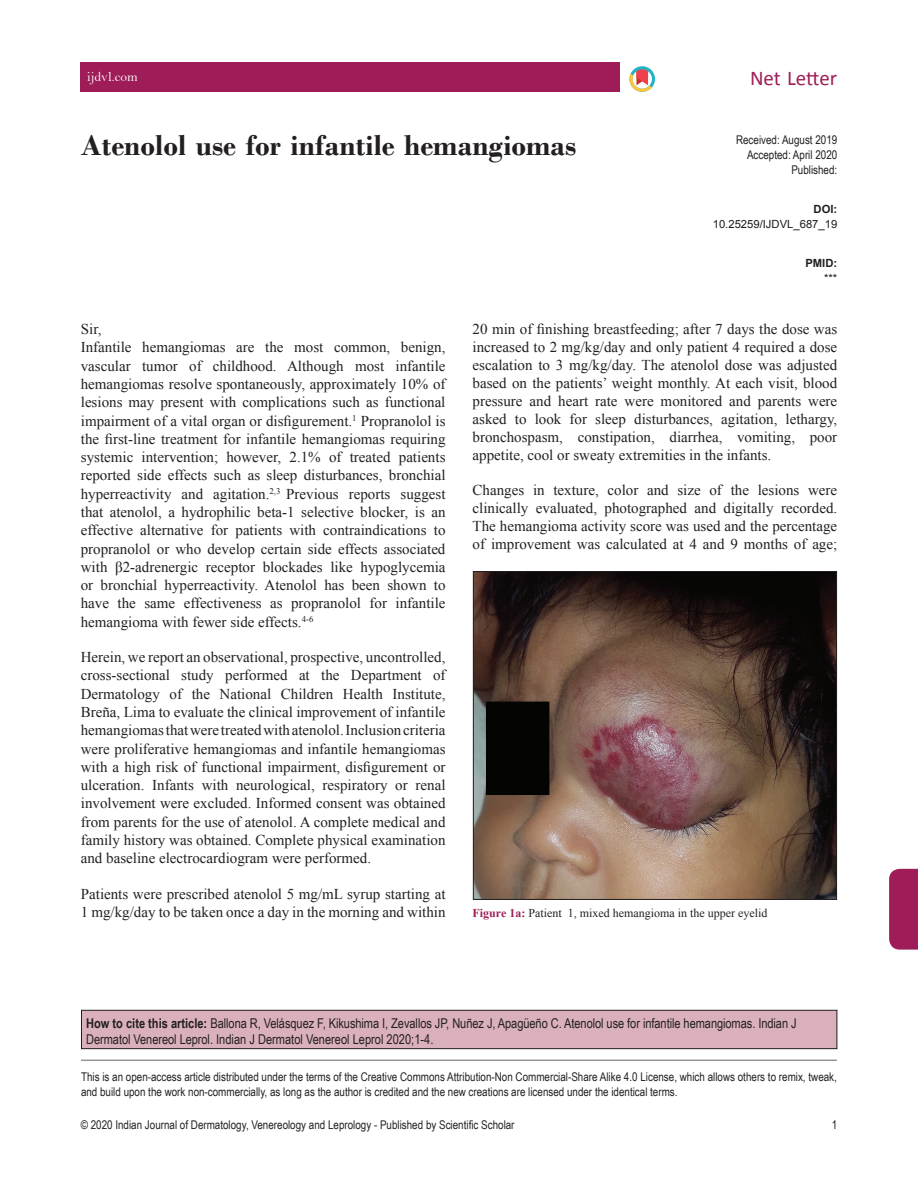
<style>
.page{position:relative;width:918px;height:1188px;background:#fff}
.page>*{position:absolute;margin:0;border:0;box-sizing:border-box;transform-origin:0 0}
.AT{font:700 30px "Bodoni";color:#231f20}
.AH{font:21px "Calibri";color:#9e1d58}
.TX{font:15px/18.3px "Times New Roman";color:#231f20;text-align:justify}
.HTC{font:13.5px/16.5px "Arial Narrow";letter-spacing:-.005em;color:#231f20}
.WEB_LINK{font:13.5px "Bell";color:#fff}
.CR{font:12px/15px "Arial Narrow";color:#231f20}
.RF_Verso{font:12px "Arial Narrow";color:#231f20}
.FGC{font:12px "Times New Roman";color:#231f20}
.HIS{font:12px/15px "Arial Narrow";color:#231f20;text-align:right}
.Folio_Recto{font:12px "Arial Narrow";color:#231f20}
.DOI{font:11.25px/14.2px "Arial";color:#201c1d;text-align:right}
.DOI-2{font:700 11.25px/14.2px "Arial";color:#231f20;text-align:right}
.s1{font-weight:700;color:#231f20}
.s2{font-weight:400}
.s3{font-weight:700;color:#9e1d58}
.s4{font-weight:700}
</style>
<div class="page">
<div style="left:889px;top:869px;width:29px;height:81px;background:#9e1d58"></div>
<img style="left:475px;top:573px;width:360px;height:325px">
<div style="left:473px;top:571px;width:364px;height:329px;border:1px solid #231f20"></div>
<div style="left:81px;top:62px;width:539px;height:30px;background:#9e1d58"></div>
<svg style="left:629px;top:66px;width:26px;height:26px"></svg>
<div style="left:82px;top:1010px;width:755px;height:39px;background:#dab1ba"></div>
<div style="left:81px;top:1010px;width:756px;height:39px;border:1px solid #231f20"></div>
<hr style="left:81px;top:1060px;width:756px;height:1px;background:#939598">
<p class="WEB_LINK" style="left:87px;top:69px;width:52px">ijdvl.com</p>
<p class="AT" style="left:81px;top:127px;width:497px">Atenolol use for infantile hemangiomas</p>
<p class="AH" style="left:750px;top:65px;width:89px">Net Letter</p>
<p class="HIS" style="left:736px;top:131px;width:103px">Received: August 2019<br>Accepted: April 2020<br>Published:</p>
<p class="DOI" style="left:713px;top:202px;width:126px"><span class="s1">DOI:<br></span>10.25259/IJDVL_687_19</p>
<p class="DOI-2" style="left:805px;top:257px;width:33px">PMID: <span class="s2">***</span></p>
<p class="TX" style="left:81px;top:319px;width:22px">Sir,</p>
<p class="TX" style="left:81px;top:338px;width:366px">Infantile hemangiomas are the most common, benign, vascular tumor of childhood. Although most infantile hemangiomas resolve spontaneously, approximately 10% of lesions may present with complications such as functional impairment of a vital organ or disfigurement.<sup>1</sup> Propranolol is the first-line treatment for infantile hemangiomas requiring systemic intervention; however, 2.1% of treated patients reported side effects such as sleep disturbances, bronchial hyperreactivity and agitation.<sup>2,3</sup> Previous reports suggest that atenolol, a hydrophilic beta-1 selective blocker, is an effective alternative for patients with contraindications to propranolol or who develop certain side effects associated with β2-adrenergic receptor blockades like hypoglycemia or bronchial hyperreactivity. Atenolol has been shown to have the same effectiveness as propranolol for infantile hemangioma with fewer side effects.<sup>4-6</sup></p>
<p class="TX" style="left:81px;top:647px;width:366px">Herein, we report an observational, prospective, uncontrolled, cross-sectional study performed at the Department of Dermatology of the National Children Health Institute, Breña, Lima to evaluate the clinical improvement of infantile hemangiomas that were treated with atenolol. Inclusion criteria were proliferative hemangiomas and infantile hemangiomas with a high risk of functional impairment, disfigurement or ulceration. Infants with neurological, respiratory or renal involvement were excluded. Informed consent was obtained from parents for the use of atenolol. A complete medical and family history was obtained. Complete physical examination and baseline electrocardiogram were performed.</p>
<p class="TX" style="left:81px;top:884px;width:366px">Patients were prescribed atenolol 5 mg/mL syrup starting at<br>1 mg/kg/day to be taken once a day in the morning and within</p>
<p class="TX" style="left:473px;top:320px;width:366px">20 min of finishing breastfeeding; after 7 days the dose was increased to 2 mg/kg/day and only patient 4 required a dose escalation to 3 mg/kg/day. The atenolol dose was adjusted based on the patients’ weight monthly. At each visit, blood pressure and heart rate were monitored and parents were asked to look for sleep disturbances, agitation, lethargy, bronchospasm, constipation, diarrhea, vomiting, poor appetite, cool or sweaty extremities in the infants.</p>
<p class="TX" style="left:473px;top:481px;width:366px">Changes in texture, color and size of the lesions were clinically evaluated, photographed and digitally recorded.<br>The hemangioma activity score was used and the percentage of improvement was calculated at 4 and 9 months of age;</p>
<p class="FGC" style="left:473px;top:904px;width:296px"><span class="s3">Figure 1a:</span> Patient 1, mixed hemangioma in the upper eyelid</p>
<p class="HTC" style="left:86px;top:1014px;width:712px"><span class="s4">How to cite this article:</span> Ballona R, Velásquez F, Kikushima I, Zevallos JP, Nuñez J, Apagüeño C. Atenolol use for infantile hemangiomas. Indian J<br>Dermatol Venereol Leprol. Indian J Dermatol Venereol Leprol 2020;1-4.</p>
<p class="CR" style="left:81px;top:1068px;width:757px">This is an open-access article distributed under the terms of the Creative Commons Attribution-Non Commercial-Share Alike 4.0 License, which allows others to remix, tweak, and build upon the work non-commercially, as long as the author is credited and the new creations are licensed under the identical terms.</p>
<p class="RF_Verso" style="left:81px;top:1116px;width:435px">© 2020 Indian Journal of Dermatology, Venereology and Leprology - Published by Scientific Scholar</p>
<p class="Folio_Recto" style="left:832px;top:1116px;width:7px">1</p>
</div>
